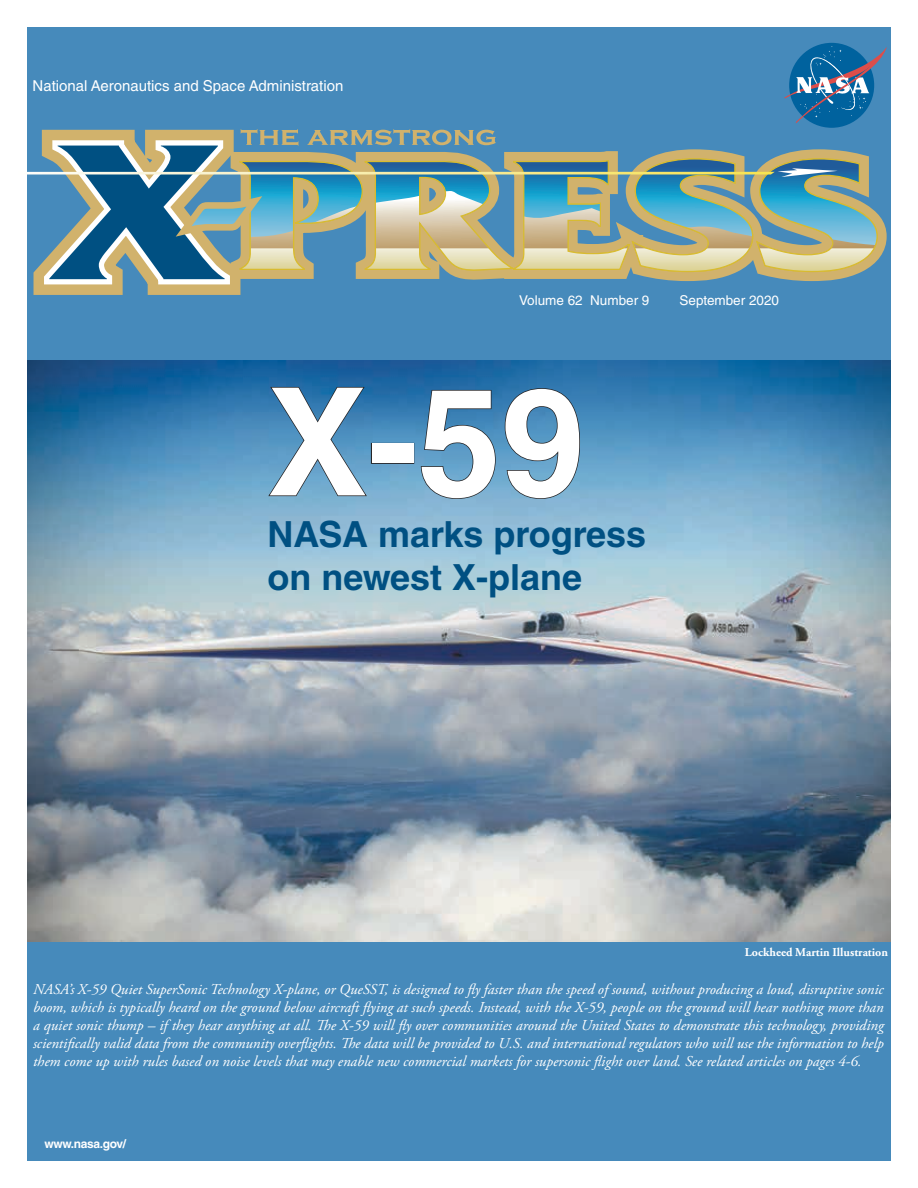
<style>
.page{position:relative;width:918px;height:1188px;background:#fff}
.page>*{position:absolute;margin:0;border:0;box-sizing:border-box;transform-origin:0 0}
.t1{font:700 150px "Helvetica LT Std";color:#fff}
.t2{font:700 36px/43.2px "Helvetica LT Std";color:#005082}
.t3{font:italic 15px/18px "Adobe Garamond Pro";color:#fff;text-align:justify}
.t4{font:15px "Helvetica LT Std";color:#fff}
.t5{font:13.5px "Helvetica LT Std";color:#fff}
.t6{font:700 12px "Adobe Garamond Pro";color:#fff}
.t7{font:700 12px "Helvetica LT Std";letter-spacing:-.03em;color:#fff}
</style>
<div class="page">
<div style="left:27px;top:28px;width:864px;height:1133px;background:#468abb"></div>
<svg style="left:27px;top:46px;width:860px;height:249px"></svg>
<img style="left:27px;top:361px;width:864px;height:580px">
<svg style="left:267px;top:386px;width:101px;height:111px"></svg>
<div style="left:371px;top:443px;width:43px;height:21px;border:2px solid #262527"></div>
<svg style="left:420px;top:389px;width:76px;height:111px"></svg>
<svg style="left:504px;top:387px;width:77px;height:113px"></svg>
<p class="t4" style="left:33px;top:77px;width:312px">National Aeronautics and Space Administration</p>
<p class="t5" style="left:519px;top:292px;width:132px">Volume 62 Number 9</p>
<p class="t5" style="left:680px;top:292px;width:101px">September 2020</p>
<p class="t1" style="left:268px;top:351px;width:318px">X-59</p>
<p class="t2" style="left:267px;top:512px;width:380px">NASA marks progress on newest X-plane</p>
<p class="t6" style="left:745px;top:945px;width:145px">Lockheed Martin Illustration</p>
<p class="t3" style="left:33px;top:980px;width:852px">NASA’s X-59 Quiet SuperSonic Technology X-plane, or QueSST, is designed to fly faster than the speed of sound, without producing a loud, disruptive sonic boom, which is typically heard on the ground below aircraft flying at such speeds. Instead, with the X-59, people on the ground will hear nothing more than a quiet sonic thump – if they hear anything at all. The X-59 will fly over communities around the United States to demonstrate this technology, providing scientifically valid data from the community overflights. The data will be provided to U.S. and international regulators who will use the information to help them come up with rules based on noise levels that may enable new commercial markets for supersonic flight over land. See related articles on pages 4-6.</p>
<p class="t7" style="left:45px;top:1137px;width:83px">www.nasa.gov/</p>
</div>
